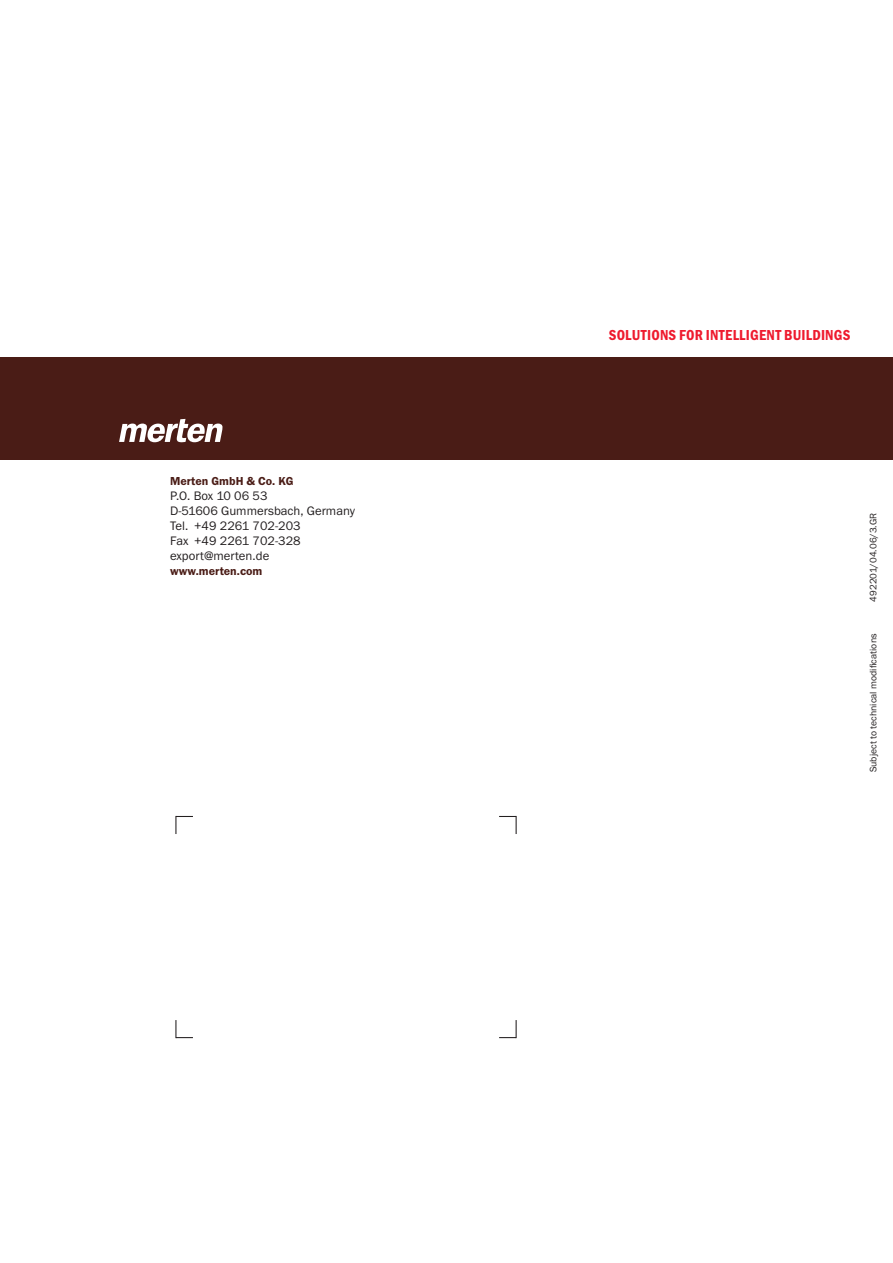
<style>
.page{position:relative;width:893px;height:1263px;background:#fff}
.page>*{position:absolute;margin:0;border:0;box-sizing:border-box;transform-origin:0 0}
.t1{font:15px "Franklin Got T Dem Con";letter-spacing:.015em;color:#ee1a2e}
.t2{font:12.75px/14.9px "Franklin Got T Boo";color:#231f20}
.t3{font:12px "Franklin Got T Dem";color:#4a1c16}
.t4{font:9.75px "Franklin Got T Boo";color:#231f20}
</style>
<div class="page">
<div style="left:0;top:357px;width:893px;height:102px;background:#4a1c16"></div>
<svg style="left:175px;top:816px;width:18px;height:18px"></svg>
<svg style="left:175px;top:1020px;width:18px;height:18px"></svg>
<svg style="left:499px;top:816px;width:18px;height:18px"></svg>
<svg style="left:499px;top:1020px;width:18px;height:18px"></svg>
<svg style="left:119px;top:419px;width:104px;height:23px"></svg>
<p class="t3" style="left:170px;top:475px;width:125px">Merten GmbH &amp; Co. KG</p>
<p class="t2" style="left:170px;top:489px;width:186px">P.O. Box 10 06 53<br>D-51606 Gummersbach, Germany<br>Tel. +49 2261 702-203<br>Fax +49 2261 702-328 export@merten.de</p>
<p class="t3" style="left:170px;top:564px;width:94px">www.merten.com</p>
<p class="t1" style="left:609px;top:327px;width:243px">SOLUTIONS FOR INTELLIGENT BUILDINGS</p>
<p class="t4" style="left:868px;top:602px;width:90px;rotate:-90deg">492201/04.06/3.GR</p>
<p class="t4" style="left:868px;top:772px;width:140px;rotate:-90deg">Subject to technical modifications</p>
</div>
